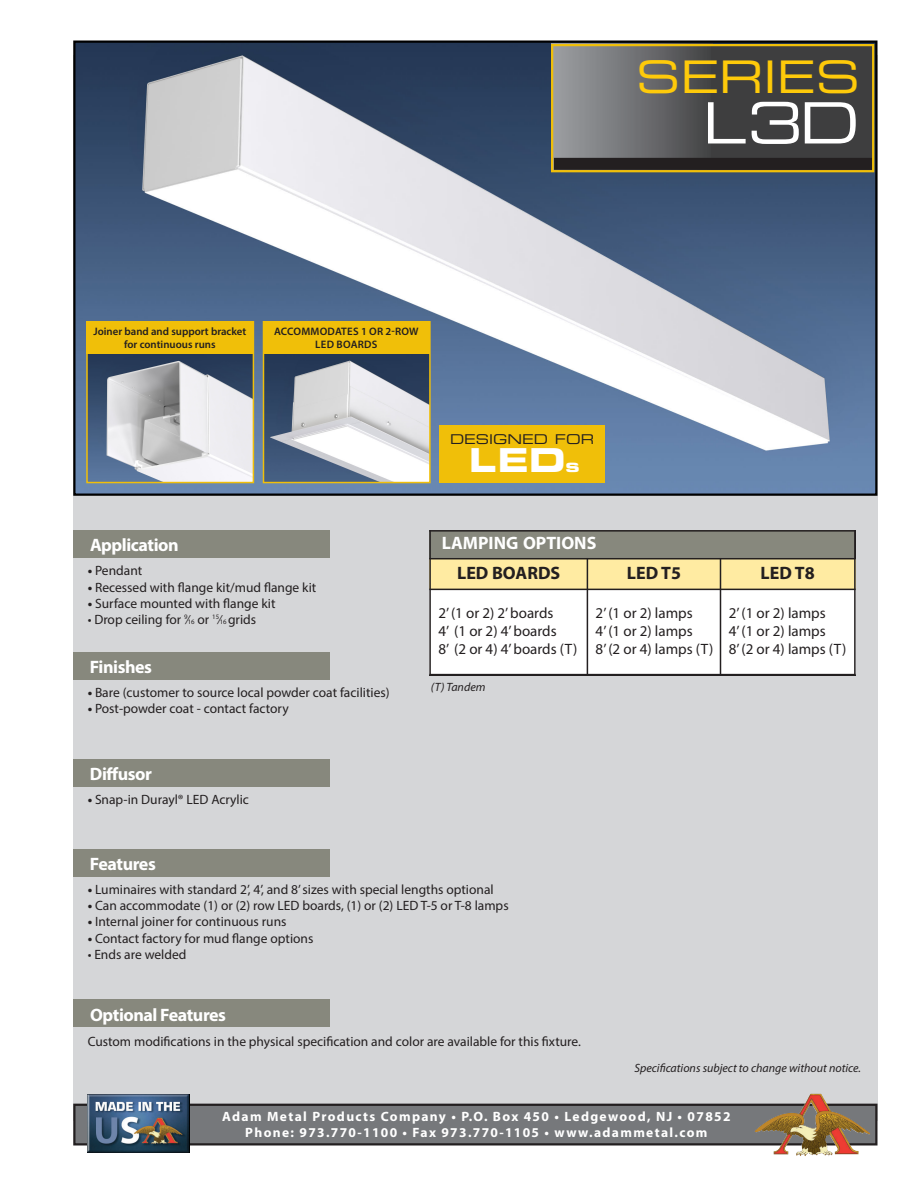
<style>
.page{position:relative;width:918px;height:1188px;background:#fff}
.page>*{position:absolute;margin:0;border:0;box-sizing:border-box;transform-origin:0 0}
.t1{font:57px "Eurostile Extended Two";color:#fff}
.t2{font:45px "Eurostile Extended Two";color:#feca0a}
.t3{font:33px "Eurostile Bold Extended Two";color:#fff}
.t4{font:700 18px "Myriad Pro";letter-spacing:-.025em;color:#fff}
.t5{font:700 18px "Myriad Pro";color:#231f20}
.t6{font:700 18px "Myriad Pro";color:#fff}
.t7{font:15px/18px "Myriad Pro";color:#231f20}
.t8{font:13.5px "Myriad Pro";color:#231f20}
.t9{font:700 13.5px/16.2px "Myriad Pro";letter-spacing:.1em;color:#fff;text-align:center}
.t10{font:13.5px "Eurostile Extended Two";color:#231f20}
.t11{font:italic 12px "Myriad Pro";color:#231f20}
.t12{font:600 10.8px/13px "Myriad Pro";color:#231f20;text-align:center}
.t13{font:600 10.8px/13px "Myriad Pro";letter-spacing:.02em;color:#231f20;text-align:center}
.s1{font-weight:700}
.s2{font-size:6.75px}
.s3{font-size:18px}
</style>
<div class="page">
<div style="left:73px;top:55px;width:805px;height:1066px;background:#d5d6d8"></div>
<img style="left:76px;top:43px;width:799px;height:450px">
<div style="left:73px;top:40px;width:805px;height:456px;border:2px solid #000"></div>
<div style="left:73px;top:530px;width:256px;height:27px;background:#87887d"></div>
<div style="left:73px;top:849px;width:256px;height:27px;background:#87887d"></div>
<div style="left:74px;top:1105px;width:802px;height:39px;background:#76787b"></div>
<div style="left:73px;top:1104px;width:805px;height:42px;border:2px solid #231f20"></div>
<img style="left:755px;top:1094px;width:56px;height:60px">
<img style="left:88px;top:1094px;width:101px;height:58px">
<div style="left:551px;top:44px;width:161px;height:128px;background:linear-gradient(to right,#9fa1a5,#444446)"></div>
<div style="left:711px;top:44px;width:163px;height:128px;background:#3e3e3f"></div>
<div style="left:554px;top:158px;width:319px;height:12px;background:#231f20"></div>
<div style="left:551px;top:44px;width:323px;height:128px;border:2px solid #f0bf09"></div>
<div style="left:73px;top:652px;width:256px;height:27px;background:#87887d"></div>
<div style="left:73px;top:1000px;width:256px;height:27px;background:#87887d"></div>
<div style="left:73px;top:759px;width:256px;height:27px;background:#87887d"></div>
<div style="left:439px;top:426px;width:166px;height:57px;background:#f0bf09"></div>
<img style="left:89px;top:354px;width:162px;height:126px">
<div style="left:86px;top:321px;width:168px;height:162px;border:2px solid #f0bf09"></div>
<div style="left:86px;top:321px;width:167px;height:33px;background:#f0bf09"></div>
<div style="left:429px;top:530px;width:426px;height:29px;background:#87887d"></div>
<div style="left:429px;top:559px;width:158px;height:30px;background:#ffeba2"></div>
<div style="left:587px;top:559px;width:133px;height:30px;background:#ffeba2"></div>
<div style="left:720px;top:559px;width:136px;height:30px;background:#ffeba2"></div>
<div style="left:429px;top:589px;width:158px;height:86px;background:#fff"></div>
<div style="left:587px;top:589px;width:133px;height:86px;background:#fff"></div>
<div style="left:720px;top:589px;width:136px;height:86px;background:#fff"></div>
<hr style="left:429px;top:530px;width:2px;height:145px;background:#231f20">
<hr style="left:587px;top:558px;width:1px;height:117px;background:#231f20">
<hr style="left:720px;top:558px;width:1px;height:117px;background:#231f20">
<hr style="left:854px;top:530px;width:2px;height:145px;background:#231f20">
<hr style="left:429px;top:530px;width:427px;height:2px;background:#231f20">
<hr style="left:429px;top:558px;width:427px;height:1px;background:#231f20">
<hr style="left:429px;top:589px;width:427px;height:1px;background:#231f20">
<hr style="left:429px;top:674px;width:427px;height:1px;background:#231f20">
<img style="left:266px;top:354px;width:162px;height:126px">
<div style="left:263px;top:321px;width:168px;height:162px;border:2px solid #f0bf09"></div>
<div style="left:263px;top:321px;width:167px;height:33px;background:#f0bf09"></div>
<h2 class="t2" style="left:636px;top:60px;width:226px">SERIES</h2>
<h1 class="t1" style="left:703px;top:102px;width:159px">L3D</h1>
<p class="t12" style="left:93px;top:326px;width:154px">Joiner band and support bracket for continuous runs</p>
<p class="t13" style="left:274px;top:326px;width:146px">ACCOMMODATES 1 OR 2-ROW<br>LED BOARDS</p>
<h3 class="t4" style="left:90px;top:538px;width:90px">Application</h3>
<p class="t8" style="left:88px;top:566px;width:56px"><span class="s1">•</span> Pendant</p>
<p class="t8" style="left:88px;top:582px;width:230px"><span class="s1">•</span> Recessed with flange kit/mud flange kit</p>
<p class="t8" style="left:88px;top:598px;width:189px"><span class="s1">•</span> Surface mounted with flange kit</p>
<p class="t8" style="left:88px;top:614px;width:170px">• Drop ceiling for <sup>9</sup>⁄<span class="s2">16</span> or <sup>15</sup>⁄<span class="s2">16</span> grids</p>
<h3 class="t4" style="left:90px;top:660px;width:64px">Finishes</h3>
<p class="t8" style="left:88px;top:687px;width:303px"><span class="s1">•</span> Bare (customer to source local powder coat facilities)</p>
<p class="t8" style="left:88px;top:704px;width:202px"><span class="s1">•</span> Post-powder coat - contact factory</p>
<h3 class="t4" style="left:90px;top:767px;width:64px">Diffusor</h3>
<p class="t8" style="left:88px;top:794px;width:163px"><span class="s1">•</span> Snap-in Durayl® LED Acrylic</p>
<h3 class="t4" style="left:90px;top:857px;width:67px">Features</h3>
<p class="t10" style="left:450px;top:434px;width:146px">DESIGNED FOR</p>
<h3 class="t3" style="left:469px;top:448px;width:112px">LED<span class="s3">s</span></h3>
<h3 class="t6" style="left:442px;top:537px;width:156px">LAMPING OPTIONS</h3>
<h3 class="t5" style="left:457px;top:566px;width:105px">LED BOARDS</h3>
<h3 class="t5" style="left:627px;top:566px;width:56px">LED T5</h3>
<h3 class="t5" style="left:761px;top:566px;width:56px">LED T8</h3>
<p class="t7" style="left:438px;top:605px;width:141px">2’(1 or 2) 2’boards<br>4’ (1 or 2) 4’boards<br>8’ (2 or 4) 4’boards (T)</p>
<p class="t7" style="left:596px;top:605px;width:119px">2’(1 or 2) lamps<br>4’(1 or 2) lamps<br>8’(2 or 4) lamps (T)</p>
<p class="t7" style="left:729px;top:605px;width:119px">2’(1 or 2) lamps<br>4’(1 or 2) lamps<br>8’(2 or 4) lamps (T)</p>
<p class="t11" style="left:431px;top:682px;width:56px">(T) Tandem</p>
<p class="t8" style="left:88px;top:884px;width:408px"><span class="s1">•</span> Luminaires with standard 2’, 4’, and 8’sizes with special lengths optional</p>
<p class="t8" style="left:88px;top:901px;width:423px"><span class="s1">•</span> Can accommodate (1) or (2) row LED boards, (1) or (2) LED T-5 or T-8 lamps</p>
<p class="t8" style="left:88px;top:917px;width:200px"><span class="s1">•</span> Internal joiner for continuous runs</p>
<p class="t8" style="left:88px;top:933px;width:227px"><span class="s1">•</span> Contact factory for mud flange options</p>
<p class="t8" style="left:88px;top:949px;width:100px">• Ends are welded</p>
<h3 class="t4" style="left:90px;top:1008px;width:138px">Optional Features</h3>
<p class="t8" style="left:88px;top:1037px;width:495px">Custom modifications in the physical specification and color are available for this fixture.</p>
<p class="t11" style="left:634px;top:1063px;width:228px">Specifications subject to change without notice.</p>
<p class="t9" style="left:222px;top:1109px;width:510px">Adam Metal Products Company • P.O. Box 450 • Ledgewood, NJ • 07852<br>Phone: 973.770-1100 • Fax 973.770-1105 • www.adammetal.com</p>
</div>
